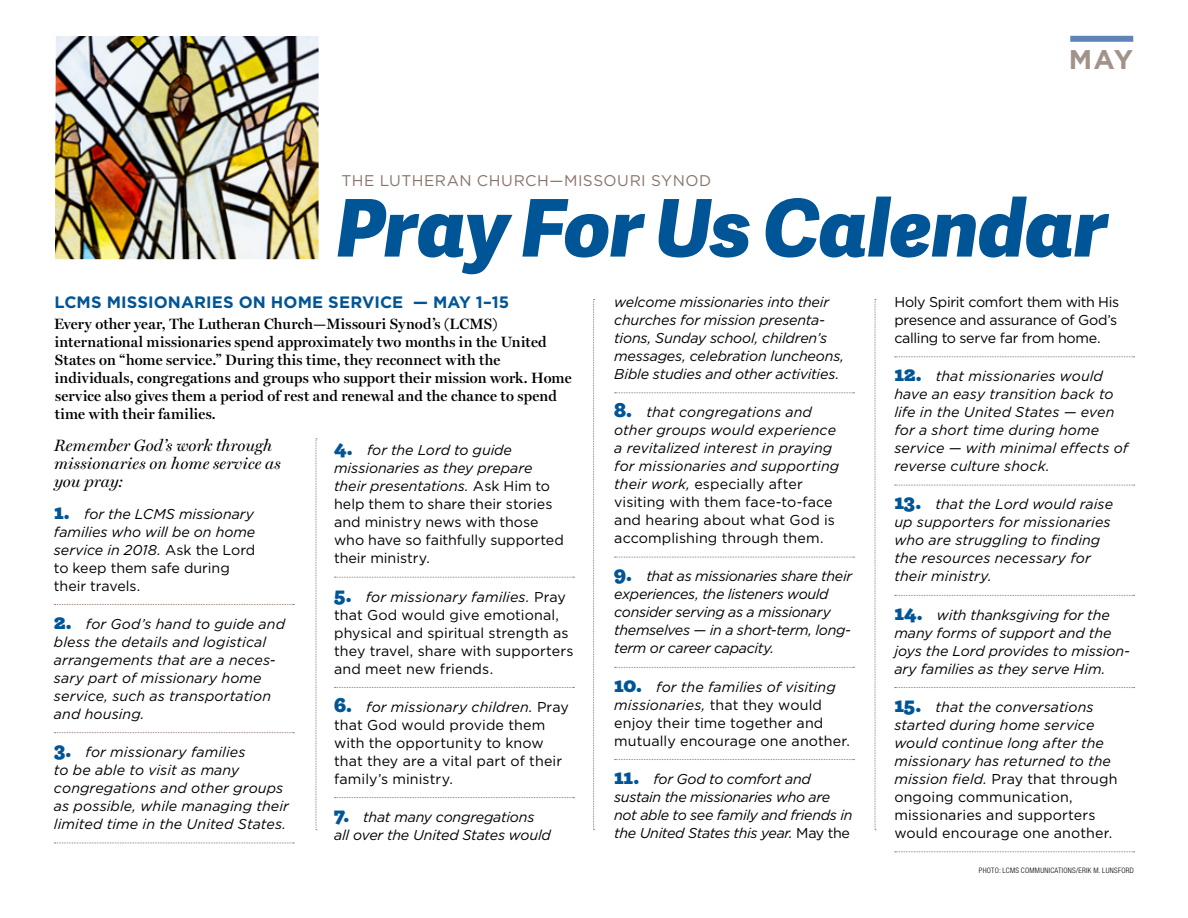
<style>
.page{position:relative;width:1188px;height:918px;background:#fff}
.page>*{position:absolute;margin:0;border:0;box-sizing:border-box;transform-origin:0 0}
.t1{font:italic 79.5px "Adelle Sans Eb";letter-spacing:-.01em;color:#005596}
.t2{font:700 27px "Gotham";color:#a39289}
.t3{font:italic 16.5px/18px "Miller Display";letter-spacing:.005em;color:#000}
.t4{font:700 16.5px "Gotham";letter-spacing:.005em;color:#005596}
.t5{font:15.45px "Gotham";letter-spacing:.03em;color:#88746a}
.t6{font:600 15px/18px "Miller Display";letter-spacing:.015em;color:#000}
.t7{font:italic 14.25px/18px "Gotham";color:#000}
.t8{font:14.25px/18px "Gotham";color:#000}
.t9{font:italic 14.25px/18px "Gotham";letter-spacing:-.025em;color:#000}
.t10{font:14.25px/18px "Gotham";letter-spacing:-.02em;color:#000}
.t11{font:300 condensed 7.5px "Helvetica Neue LT Std";letter-spacing:.035em;color:#000}
.s1{font-family:"Archer";font-weight:900;font-style:normal;font-size:21px;color:#005596}
.s2{font-style:normal}
.s3{font-family:"Archer";font-weight:900;font-size:21px;color:#005596}
.s4{font-style:italic}
</style>
<div class="page">
<div style="left:1070px;top:36px;width:63px;height:6px;background:#5e84b8"></div>
<svg style="left:54px;top:604px;width:240px;height:1px"></svg>
<svg style="left:54px;top:732px;width:240px;height:1px"></svg>
<svg style="left:54px;top:843px;width:240px;height:1px"></svg>
<svg style="left:334px;top:577px;width:240px;height:1px"></svg>
<svg style="left:334px;top:687px;width:240px;height:1px"></svg>
<svg style="left:334px;top:797px;width:240px;height:1px"></svg>
<svg style="left:615px;top:392px;width:240px;height:1px"></svg>
<svg style="left:615px;top:557px;width:240px;height:1px"></svg>
<svg style="left:615px;top:667px;width:240px;height:1px"></svg>
<svg style="left:615px;top:759px;width:240px;height:1px"></svg>
<svg style="left:895px;top:356px;width:240px;height:1px"></svg>
<svg style="left:895px;top:485px;width:240px;height:1px"></svg>
<svg style="left:895px;top:595px;width:240px;height:1px"></svg>
<svg style="left:895px;top:687px;width:240px;height:1px"></svg>
<svg style="left:895px;top:851px;width:240px;height:1px"></svg>
<img style="left:55px;top:36px;width:264px;height:223px">
<svg style="left:875px;top:299px;width:1px;height:531px"></svg>
<svg style="left:593px;top:299px;width:2px;height:531px"></svg>
<svg style="left:316px;top:438px;width:1px;height:392px"></svg>
<p class="t5" style="left:341px;top:171px;width:372px">THE LUTHERAN CHURCH—MISSOURI SYNOD</p>
<h2 class="t2" style="left:1069px;top:41px;width:66px">MAY</h2>
<h1 class="t1" style="left:337px;top:173px;width:773px">Pray For Us Calendar</h1>
<p class="t4" style="left:54px;top:291px;width:456px">LCMS MISSIONARIES ON HOME SERVICE — MAY 1–15</p>
<p class="t6" style="left:54px;top:315px;width:519px">Every other year, The Lutheran Church—Missouri Synod’s (LCMS) international missionaries spend approximately two months in the United States on “home service.” During this time, they reconnect with the individuals, congregations and groups who support their mission work. Home service also gives them a period of rest and renewal and the chance to spend time with their families.</p>
<p class="t10" style="left:894px;top:293px;width:226px">Holy Spirit comfort them with His presence and assurance of God’s calling to serve far from home.</p>
<p class="t7" style="left:894px;top:367px;width:235px"><span class="s1">12.</span> that missionaries would have an easy transition back to life in the United States — even for a short time during home service — with minimal effects of reverse culture shock.</p>
<p class="t7" style="left:894px;top:495px;width:220px"><span class="s1">13.</span> that the Lord would raise up supporters for missionaries who are struggling to finding the resources necessary for their ministry.</p>
<p class="t7" style="left:894px;top:605px;width:237px"><span class="s1">14.</span> with thanksgiving for the many forms of support and the joys the Lord provides to mission&shy;ary families as they serve Him.</p>
<p class="t7" style="left:894px;top:698px;width:225px"><span class="s1">15.</span> that the conversations started during home service would continue long after the missionary has returned to the mission field. <span class="s2">Pray that through ongoing communication, missionaries and supporters would encourage one another.</span></p>
<p class="t11" style="left:979px;top:866px;width:157px">PHOTO: LCMS COMMUNICATIONS/ERIK M. LUNSFORD</p>
<p class="t7" style="left:614px;top:293px;width:232px">welcome missionaries into their churches for mission presenta&shy;tions, Sunday school, children’s messages, celebration luncheons, Bible studies and other activities.</p>
<p class="t7" style="left:614px;top:403px;width:226px"><span class="s1">8.</span> that congregations and other groups would experience a revitalized interest in praying for missionaries and supporting their work, <span class="s2">especially after visiting with them face-to-face and hearing about what God is accomplishing through them.</span></p>
<p class="t9" style="left:614px;top:567px;width:239px"><span class="s1">9.</span> that as missionaries share their experiences, the listeners would consider serving as a missionary themselves — in a short-term, long&shy;term or career capacity.</p>
<p class="t8" style="left:614px;top:677px;width:237px"><span class="s3">10.</span> <span class="s4">for the families of visiting missionaries,</span> that they would enjoy their time together and mutually encourage one another.</p>
<p class="t9" style="left:614px;top:770px;width:240px"><span class="s1">11.</span> for God to comfort and sustain the missionaries who are not able to see family and friends in the United States this year. <span class="s2">May the</span></p>
<p class="t3" style="left:54px;top:437px;width:228px">Remember God’s work through missionaries on home service as you pray:</p>
<p class="t7" style="left:54px;top:504px;width:203px"><span class="s1">1.</span> for the LCMS missionary families who will be on home service in 2018. <span class="s2">Ask the Lord to keep them safe during their travels.</span></p>
<p class="t7" style="left:54px;top:614px;width:233px"><span class="s1">2.</span> for God’s hand to guide and bless the details and logistical arrangements that are a neces&shy;sary part of missionary home service, such as transportation and housing.</p>
<p class="t7" style="left:54px;top:743px;width:236px"><span class="s1">3.</span> for missionary families<br>to be able to visit as many congregations and other groups as possible, while managing their limited time in the United States.</p>
<p class="t8" style="left:334px;top:441px;width:231px"><span class="s3">4.</span> <span class="s4">for the Lord to guide missionaries as they prepare their presentations.</span> Ask Him to help them to share their stories and ministry news with those who have so faithfully supported their ministry.</p>
<p class="t8" style="left:334px;top:587px;width:241px"><span class="s3">5.</span> <span class="s4">for missionary families.</span> Pray that God would give emotional, physical and spiritual strength as they travel, share with supporters and meet new friends.</p>
<p class="t8" style="left:334px;top:697px;width:236px"><span class="s3">6.</span> <span class="s4">for missionary children.</span> Pray that God would provide them with the opportunity to know that they are a vital part of their family’s ministry.</p>
<p class="t7" style="left:334px;top:808px;width:218px"><span class="s1">7.</span> that many congregations all over the United States would</p>
</div>
